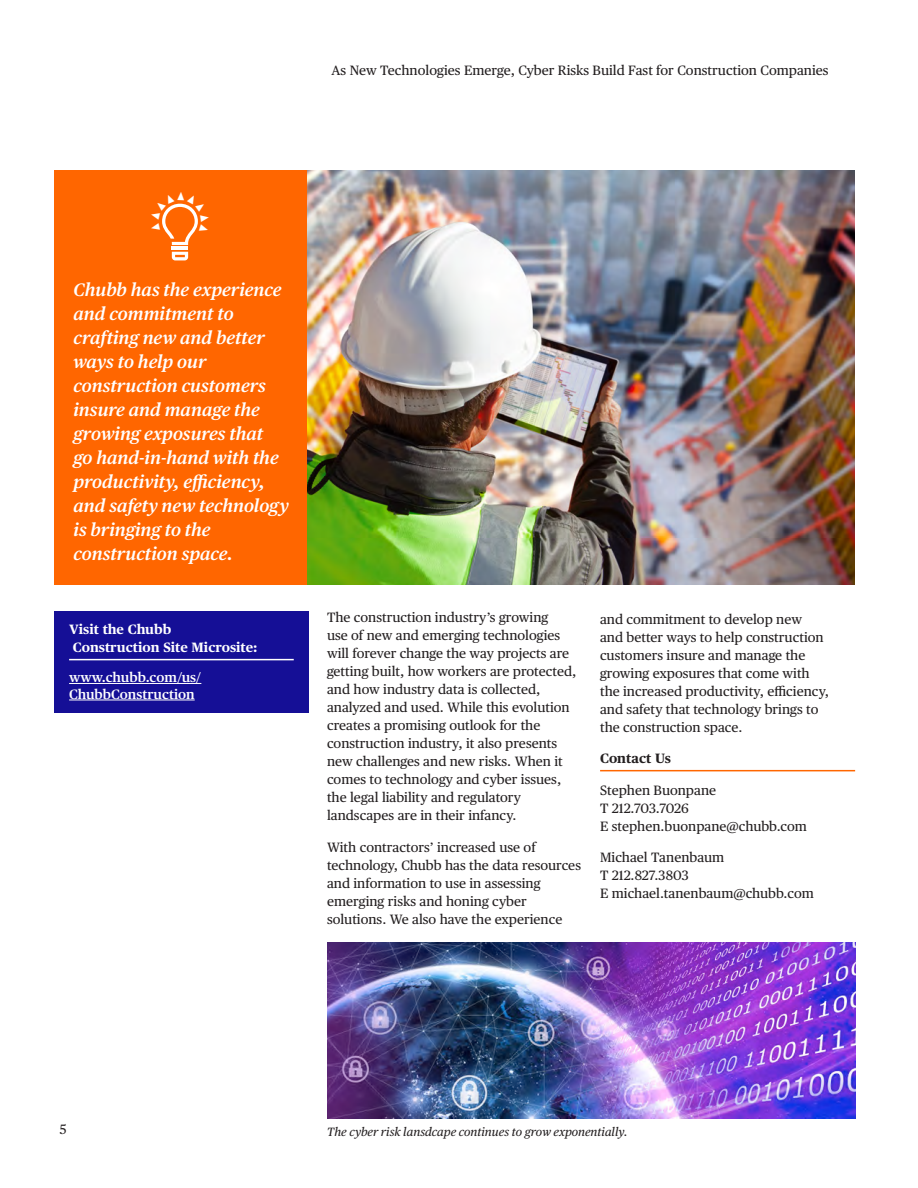
<style>
.page{position:relative;width:918px;height:1188px;background:#fff}
.page>*{position:absolute;margin:0;border:0;box-sizing:border-box;transform-origin:0 0}
.Body{font:italic 600 18px/24px "Publico Text";color:#fff}
.Body-2{font:13.5px/18px "Publico Text";color:#231f20}
.Sunhead_w_Rule{font:700 13.5px/18px "Publico Text";color:#fff}
.Sunhead_w_Rule-2{font:600 13.5px/16.5px "Publico Text";color:#fff}
.Sunhead_w_Rule-3{font:700 13.5px "Publico Text";color:#231f20}
.Body_Copy{font:13.5px "Publico Text";color:#231f20}
.Sunhead_w_Rule-4{font:italic 12px "Publico Text";color:#231f20}
</style>
<div class="page">
<hr style="left:600px;top:770px;width:255px;height:1px;background:#f60">
<div style="left:54px;top:171px;width:255px;height:414px;background:#f60"></div>
<div style="left:54px;top:611px;width:255px;height:102px;background:#150f96"></div>
<hr style="left:172px;top:247px;width:16px;height:3px;background:#fff">
<svg style="left:172px;top:252px;width:16px;height:8px"></svg>
<img style="left:308px;top:171px;width:547px;height:414px">
<hr style="left:69px;top:659px;width:225px;height:1px;background:#fff">
<hr style="left:69px;top:683px;width:132px;height:1px;background:#fff">
<hr style="left:69px;top:700px;width:126px;height:1px;background:#fff">
<img style="left:327px;top:942px;width:528px;height:176px">
<svg style="left:162px;top:203px;width:36px;height:42px"></svg>
<p class="Body-2" style="left:332px;top:61px;width:499px">As New Technologies Emerge, Cyber Risks Build Fast for Construction Companies</p>
<p class="Body" style="left:73px;top:276px;width:217px">Chubb has the experience and commitment to crafting new and better ways to help our construction customers insure and manage the growing exposures that<br>go hand-in-hand with the productivity, efficiency, and safety new technology is bringing to the construction space.</p>
<p class="Sunhead_w_Rule" style="left:69px;top:619px;width:190px">Visit the Chubb<br>Construction Site Microsite:</p>
<p class="Sunhead_w_Rule-2" style="left:69px;top:668px;width:134px">www.chubb.com/us/<br>ChubbConstruction</p>
<p class="Body-2" style="left:327px;top:608px;width:251px">The construction industry’s growing<br>use of new and emerging technologies will forever change the way projects are getting built, how workers are protected, and how industry data is collected, analyzed and used. While this evolution creates a promising outlook for the construction industry, it also presents new challenges and new risks. When it comes to technology and cyber issues, the legal liability and regulatory landscapes are in their infancy.</p>
<p class="Body-2" style="left:327px;top:837px;width:256px">With contractors’ increased use of technology, Chubb has the data resources and information to use in assessing emerging risks and honing cyber solutions. We also have the experience</p>
<p class="Body-2" style="left:600px;top:609px;width:230px">and commitment to develop new<br>and better ways to help construction customers insure and manage the growing exposures that come with the increased productivity, efficiency, and safety that technology brings to the construction space.</p>
<p class="Sunhead_w_Rule-3" style="left:600px;top:748px;width:72px">Contact Us</p>
<p class="Body-2" style="left:600px;top:780px;width:208px">Stephen Buonpane<br>T 212.703.7026<br>E stephen.buonpane@chubb.com</p>
<p class="Body-2" style="left:600px;top:848px;width:215px">Michael Tanenbaum<br>T 212.827.3803<br>E michael.tanenbaum@chubb.com</p>
<p class="Body_Copy" style="left:60px;top:1119px;width:9px">5</p>
<p class="Sunhead_w_Rule-4" style="left:327px;top:1123px;width:302px">The cyber risk lansdcape continues to grow exponentially.</p>
</div>
